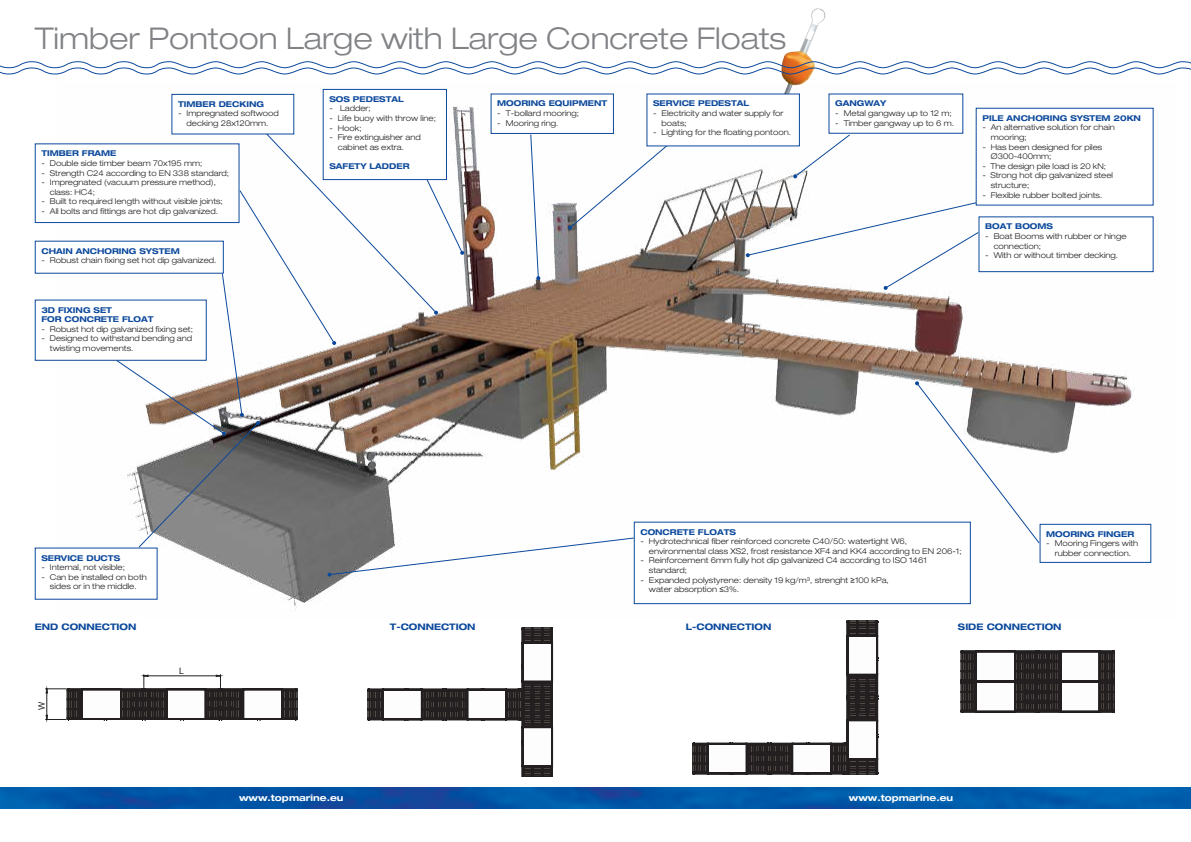
<style>
.page{position:relative;width:1191px;height:842px;background:#fff}
.page>*{position:absolute;margin:0;border:0;box-sizing:border-box;transform-origin:0 0}
.t1{font:300 30px "Helvetica Neue Extended EE";color:#808285}
.t2{font:700 9px "Helvetica Neue Extended EE";color:#0c499c}
.t3{font:700 9px "Helvetica Neue Extended EE";color:#fff}
.t4{font:8.8px "Arial";color:#231f20}
.t5{font:300 8px/9.6px "Helvetica Neue Extended EE";color:#231f20}
.t6{font:700 8px/9.6px "Helvetica Neue Extended EE";color:#0c499c}
.s1{font-family:"Arial";font-weight:400}
</style>
<div class="page">
<img style="left:0;top:787px;width:1191px;height:22px">
<img style="left:782px;top:8px;width:43px;height:75px">
<img style="left:57px;top:83px;width:1097px;height:528px">
<svg style="left:692px;top:621px;width:186px;height:153px"></svg>
<svg style="left:368px;top:628px;width:185px;height:148px"></svg>
<svg style="left:0;top:61px;width:1191px;height:14px"></svg>
<svg style="left:961px;top:650px;width:153px;height:62px"></svg>
<svg style="left:46px;top:674px;width:251px;height:46px"></svg>
<div style="left:35px;top:300px;width:171px;height:60px;background:#fff"></div>
<div style="left:35px;top:300px;width:172px;height:61px;border:1px solid #0c499c"></div>
<div style="left:647px;top:94px;width:152px;height:52px;background:#fff"></div>
<div style="left:491px;top:94px;width:122px;height:39px;background:#fff"></div>
<div style="left:976px;top:108px;width:177px;height:97px;background:#fff"></div>
<svg style="left:793px;top:133px;width:58px;height:45px"></svg>
<div style="left:829px;top:94px;width:133px;height:39px;background:#fff"></div>
<div style="left:979px;top:217px;width:174px;height:55px;background:#fff"></div>
<div style="left:978px;top:216px;width:175px;height:56px;border:1px solid #0c499c"></div>
<svg style="left:915px;top:381px;width:125px;height:163px"></svg>
<div style="left:35px;top:144px;width:204px;height:79px;background:#fff"></div>
<div style="left:35px;top:143px;width:204px;height:80px;border:1px solid #0c499c"></div>
<div style="left:35px;top:548px;width:122px;height:51px;background:#fff"></div>
<svg style="left:115px;top:126px;width:567px;height:451px"></svg>
<div style="left:634px;top:522px;width:336px;height:82px;background:#fff"></div>
<div style="left:634px;top:522px;width:336px;height:82px;border:1px solid #0c499c"></div>
<div style="left:1040px;top:524px;width:110px;height:38px;background:#fff"></div>
<div style="left:1039px;top:524px;width:112px;height:39px;border:1px solid #0c499c"></div>
<div style="left:172px;top:94px;width:122px;height:40px;background:#fff"></div>
<div style="left:171px;top:94px;width:123px;height:40px;border:1px solid #0c499c"></div>
<div style="left:35px;top:241px;width:188px;height:32px;background:#fff"></div>
<svg style="left:746px;top:190px;width:283px;height:100px"></svg>
<div style="left:323px;top:89px;width:123px;height:91px;background:#fff"></div>
<div style="left:323px;top:89px;width:124px;height:91px;border:1px solid #0c499c"></div>
<h1 class="t1" style="left:35px;top:21px;width:753px">Timber Pontoon Large with Large Concrete Floats</h1>
<p class="t6" style="left:178px;top:99px;width:87px">TIMBER DECKING</p>
<p class="t5" style="left:178px;top:109px;width:102px;text-align:center">- Impregnated softwood decking 28x120mm.</p>
<p class="t6" style="left:41px;top:148px;width:77px">TIMBER FRAME</p>
<p class="t5" style="left:41px;top:158px;width:162px">- Double side timber beam 70x195 mm;</p>
<p class="t5" style="left:41px;top:168px;width:189px">- Strength C24 according to EN 338 standard;</p>
<p class="t5" style="left:50px;top:177px;width:167px;text-indent:-9px">- Impregnated (vacuum pressure method), class: HC4;</p>
<p class="t5" style="left:41px;top:197px;width:183px">- Built to required length without visible joints;</p>
<p class="t5" style="left:41px;top:206px;width:178px">- All bolts and fittings are hot dip galvanized.</p>
<p class="t6" style="left:41px;top:246px;width:140px">CHAIN ANCHORING SYSTEM</p>
<p class="t5" style="left:41px;top:255px;width:177px">- Robust chain fixing set hot dip galvanized.</p>
<p class="t6" style="left:41px;top:305px;width:114px">3D FIXING SET<br>FOR CONCRETE FLOAT</p>
<p class="t5" style="left:41px;top:324px;width:153px">- Robust hot dip galvanized fixing set;</p>
<p class="t5" style="left:50px;top:334px;width:144px;text-indent:-9px">- Designed to withstand bending and twisting movements.</p>
<p class="t6" style="left:329px;top:94px;width:76px">SOS PEDESTAL</p>
<p class="t5" style="left:329px;top:104px;width:43px">- Ladder;</p>
<p class="t5" style="left:329px;top:113px;width:108px">- Life buoy with throw line;</p>
<p class="t5" style="left:329px;top:123px;width:34px">- Hook;</p>
<p class="t5" style="left:338px;top:133px;width:84px;text-indent:-9px">- Fire extinguisher and cabinet as extra.</p>
<p class="t6" style="left:329px;top:161px;width:82px">SAFETY LADDER</p>
<p class="t6" style="left:497px;top:99px;width:111px">MOORING EQUIPMENT</p>
<p class="t5" style="left:497px;top:108px;width:83px">- T-bollard mooring;</p>
<p class="t5" style="left:497px;top:118px;width:63px">- Mooring ring.</p>
<p class="t6" style="left:653px;top:99px;width:98px">SERVICE PEDESTAL</p>
<p class="t5" style="left:661px;top:108px;width:123px;text-indent:-9px">- Electricity and water supply for boats;</p>
<p class="t5" style="left:653px;top:128px;width:139px">- Lighting for the floating pontoon.</p>
<p class="t6" style="left:835px;top:99px;width:53px">GANGWAY</p>
<p class="t5" style="left:835px;top:108px;width:118px">- Metal gangway up to 12 m;</p>
<p class="t5" style="left:835px;top:118px;width:120px">- Timber gangway up to 6 m.</p>
<p class="t6" style="left:982px;top:113px;width:160px">PILE ANCHORING SYSTEM 20KN</p>
<p class="t5" style="left:991px;top:123px;width:126px;text-indent:-9px">- An alternative solution for chain mooring;</p>
<p class="t5" style="left:991px;top:142px;width:113px;text-indent:-9px">- Has been designed for piles<br>Ø300-400mm;</p>
<p class="t5" style="left:982px;top:161px;width:125px">- The design pile load is 20 kN;</p>
<p class="t5" style="left:991px;top:171px;width:124px;text-indent:-9px">- Strong hot dip galvanized steel structure;</p>
<p class="t5" style="left:982px;top:190px;width:121px">- Flexible rubber bolted joints.</p>
<p class="t6" style="left:985px;top:221px;width:69px">BOAT BOOMS</p>
<p class="t5" style="left:993px;top:231px;width:134px;text-indent:-9px">- Boat Booms with rubber or hinge connection;</p>
<p class="t5" style="left:985px;top:250px;width:134px">- With or without timber decking.</p>
<p class="t6" style="left:41px;top:553px;width:80px">SERVICE DUCTS</p>
<p class="t5" style="left:41px;top:562px;width:85px">- Internal, not visible;</p>
<p class="t5" style="left:41px;top:572px;width:107px;text-align:center">- Can be installed on both sides or in the middle.</p>
<p class="t6" style="left:640px;top:527px;width:97px">CONCRETE FLOATS</p>
<p class="t5" style="left:649px;top:536px;width:314px;text-indent:-9px">- Hydrotechnical fiber reinforced concrete C40/50: watertight W6, environmental class XS2, frost resistance XF4 and KK4 according to EN 206-1;</p>
<p class="t5" style="left:649px;top:556px;width:279px;text-indent:-9px">- Reinforcement 6mm fully hot dip galvanized C4 according to ISO 1461 standard;</p>
<p class="t5" style="left:649px;top:575px;width:241px;text-indent:-9px">- Expanded polystyrene: density 19 kg/m³, strenght <span class="s1">≥</span>100 kPa, water absorption <span class="s1">≤</span>3%.</p>
<p class="t6" style="left:1046px;top:529px;width:89px">MOORING FINGER</p>
<p class="t5" style="left:1046px;top:539px;width:94px;text-align:center">- Mooring Fingers with rubber connection.</p>
<p class="t2" style="left:35px;top:621px;width:103px">END CONNECTION</p>
<p class="t2" style="left:390px;top:621px;width:87px">T-CONNECTION</p>
<p class="t2" style="left:686px;top:621px;width:87px">L-CONNECTION</p>
<p class="t4" style="left:179px;top:665px;width:6px">L</p>
<p class="t4" style="left:36px;top:710px;width:10px;rotate:-90deg">W</p>
<p class="t2" style="left:958px;top:621px;width:105px">SIDE CONNECTION</p>
<p class="t3" style="left:239px;top:792px;width:106px">www.topmarine.eu</p>
<p class="t3" style="left:849px;top:792px;width:106px">www.topmarine.eu</p>
</div>
